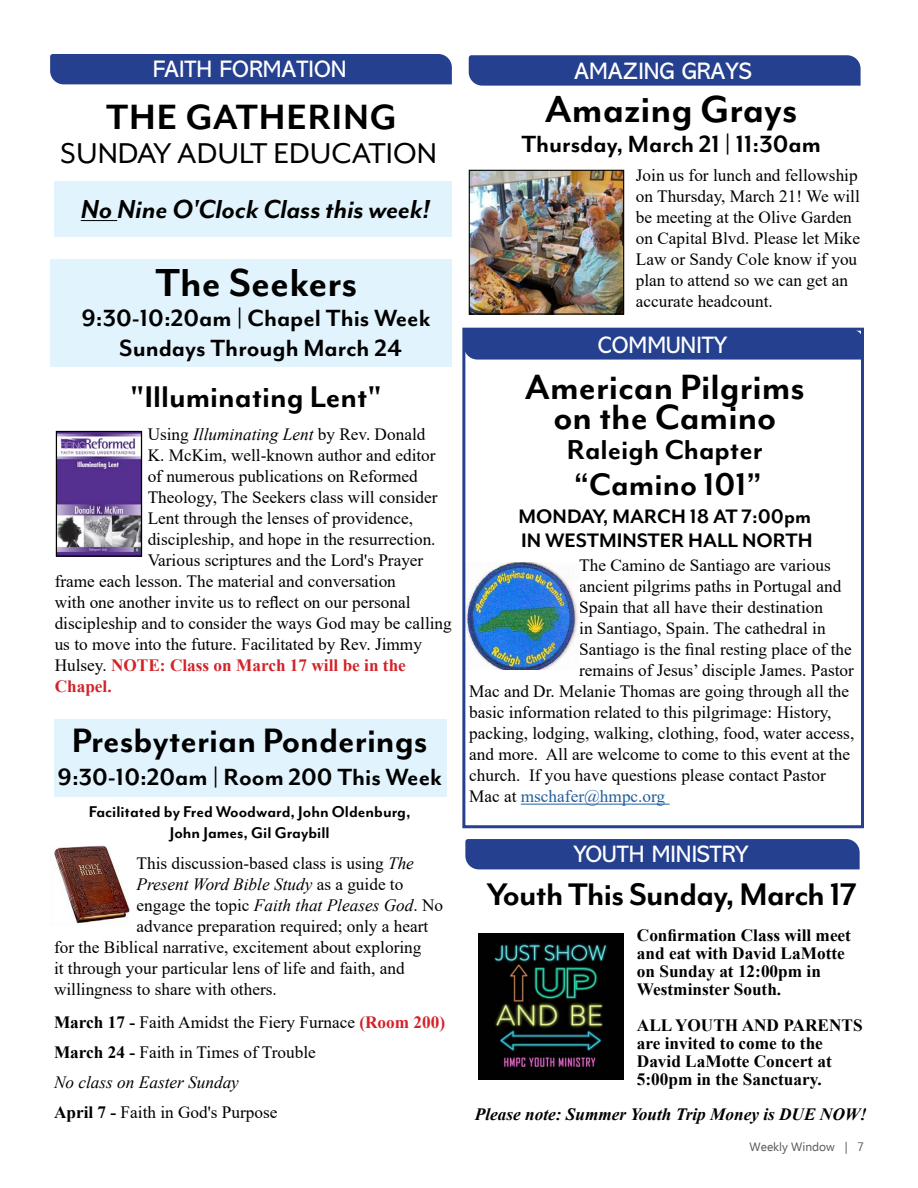
<style>
.page{position:relative;width:918px;height:1188px;background:#fff}
.page>*{position:absolute;margin:0;border:0;box-sizing:border-box;transform-origin:0 0}
.t1{font:700 45px "Mr Eaves Mod OT";color:#000}
.t2{font:700 43.5px "Mr Eaves Mod OT";color:#000}
.t3{font:700 40.5px/30px "Mr Eaves Mod OT";color:#000;text-align:center}
.t4{font:700 40.5px "Mr Eaves Mod OT";letter-spacing:.02em;color:#000}
.t5{font:700 39px "Mr Eaves Mod OT";color:#000}
.t6{font:700 36px "Mr Eaves Mod OT";letter-spacing:-.02em;color:#000}
.t7{font:700 36px "Mr Eaves Mod OT";color:#000}
.t8{font:700 34.5px "Mr Eaves Mod OT";color:#000}
.t9{font:33px "Mr Eaves Mod OT";color:#000}
.t10{font:700 31.5px "Mr Eaves Mod OT";color:#000}
.t11{font:italic 700 30px "Mr Eaves Mod OT";color:#000}
.t12{font:700 27px/30px "Mr Eaves Mod OT";color:#000;text-align:center}
.t13{font:24px "Abadi MT Pro";color:#fff}
.t14{font:700 22.5px/24px "Mr Eaves Mod OT";color:#000}
.t15{font:700 18px/21px "Mr Eaves Mod OT";color:#000;text-align:center}
.t16{font:17.25px/21px "Times New Roman";color:#000}
.t17{font:700 17.25px/18px "Times New Roman";color:#000}
.t18{font:italic 17.25px "Times New Roman";color:#000}
.t19{font:700 17.25px "Times New Roman";color:#d2232a}
.t20{font:italic 700 17.25px "Times New Roman";color:#000}
.t21{font:17.25px "Times New Roman";color:#215e9e}
.t22{font:12px "Ebrima";color:#58595b}
.s1{font-style:italic}
.s2{font-weight:400;color:#000}
.s3{font-style:normal}
.s4{font-weight:700}
.s5{font-weight:700;color:#d2232a}
.s6{color:#000}
</style>
<div class="page">
<div style="left:54px;top:182px;width:398px;height:55px;background:#e1f4fd"></div>
<div style="left:50px;top:259px;width:402px;height:108px;background:#e1f4fd"></div>
<div style="left:54px;top:720px;width:393px;height:77px;background:#e1f4fd"></div>
<div style="left:50px;top:54px;width:402px;height:30px;background:#25408f"></div>
<hr style="left:81px;top:220px;width:36px;height:1px;background:#000">
<img style="left:54px;top:847px;width:75px;height:77px">
<img style="left:58px;top:433px;width:82px;height:122px">
<div style="left:56px;top:431px;width:86px;height:126px;border:1px solid #000"></div>
<img style="left:471px;top:172px;width:151px;height:141px">
<div style="left:469px;top:170px;width:155px;height:145px;border:1px solid #000"></div>
<svg style="left:469px;top:55px;width:392px;height:31px;background:#2a4592"></svg>
<hr style="left:521px;top:804px;width:149px;height:1px;background:#215e9e">
<div style="left:466px;top:332px;width:394px;height:28px;background:#25408f"></div>
<img style="left:466px;top:563px;width:113px;height:107px">
<div style="left:465px;top:839px;width:395px;height:30px;background:#25408f"></div>
<img style="left:478px;top:933px;width:145px;height:147px">
<div style="left:462px;top:328px;width:402px;height:500px;border:3px solid #25408f"></div>
<h3 class="t13" style="left:153px;top:56px;width:195px">FAITH FORMATION</h3>
<h3 class="t4" style="left:106px;top:94px;width:292px">THE GATHERING</h3>
<h3 class="t9" style="left:60px;top:135px;width:378px">SUNDAY ADULT EDUCATION</h3>
<h3 class="t11" style="left:81px;top:192px;width:351px">No Nine O'Clock Class this week!</h3>
<h1 class="t1" style="left:155px;top:258px;width:204px">The Seekers</h1>
<h3 class="t12" style="left:82px;top:303px;width:351px">9:30-10:20am | Chapel This Week<br>Sundays Through March 24</h3>
<h3 class="t8" style="left:130px;top:378px;width:253px">"Illuminating Lent"</h3>
<p class="t16" style="left:148px;top:423px;width:279px">Using <span class="s1">Illuminating Lent</span> by Rev. Donald</p>
<p class="t16" style="left:148px;top:444px;width:289px">K. McKim, well-known author and editor</p>
<p class="t16" style="left:148px;top:465px;width:272px">of numerous publications on Reformed</p>
<p class="t16" style="left:148px;top:486px;width:291px">Theology, The Seekers class will consider</p>
<p class="t16" style="left:148px;top:507px;width:267px">Lent through the lenses of providence,</p>
<p class="t16" style="left:148px;top:528px;width:289px">discipleship, and hope in the resurrection.</p>
<p class="t16" style="left:148px;top:549px;width:277px">Various scriptures and the Lord's Prayer</p>
<p class="t16" style="left:55px;top:570px;width:343px">frame each lesson. The material and conversation</p>
<p class="t16" style="left:55px;top:591px;width:357px">with one another invite us to reflect on our personal</p>
<p class="t16" style="left:55px;top:612px;width:399px">discipleship and to consider the ways God may be calling</p>
<p class="t16" style="left:55px;top:633px;width:369px">us to move into the future. Facilitated by Rev. Jimmy</p>
<p class="t19" style="left:55px;top:653px;width:353px"><span class="s2">Hulsey.</span> NOTE: Class on March 17 will be in the</p>
<p class="t19" style="left:55px;top:674px;width:59px">Chapel.</p>
<h3 class="t5" style="left:72px;top:720px;width:357px">Presbyterian Ponderings</h3>
<h3 class="t12" style="left:58px;top:763px;width:386px">9:30-10:20am | Room 200 This Week</h3>
<p class="t15" style="left:89px;top:801px;width:323px">Facilitated by Fred Woodward, John Oldenburg,<br>John James, Gil Graybill</p>
<p class="t16" style="left:137px;top:853px;width:279px">This discussion-based class is using <span class="s1">The</span></p>
<p class="t18" style="left:137px;top:873px;width:268px">Present Word Bible Study <span class="s3">as a guide to</span></p>
<p class="t18" style="left:137px;top:894px;width:308px"><span class="s3">engage the topic</span> Faith that Pleases God<span class="s3">. No</span></p>
<p class="t16" style="left:137px;top:916px;width:293px">advance preparation required; only a heart</p>
<p class="t16" style="left:54px;top:937px;width:369px">for the Biblical narrative, excitement about exploring</p>
<p class="t16" style="left:54px;top:958px;width:352px">it through your particular lens of life and faith, and</p>
<p class="t16" style="left:54px;top:979px;width:224px">willingness to share with others.</p>
<p class="t16" style="left:54px;top:1007px;width:393px;line-height:30px"><span class="s4">March 17 -</span> Faith Amidst the Fiery Furnace <span class="s5">(Room 200)<br></span><span class="s4">March 24 -</span> Faith in Times of Trouble<br><span class="s1">No class on Easter Sunday<br></span><span class="s4">April 7 -</span> Faith in God's Purpose</p>
<h3 class="t13" style="left:574px;top:57px;width:179px">AMAZING GRAYS</h3>
<h2 class="t2" style="left:545px;top:86px;width:254px">Amazing Grays</h2>
<h3 class="t12" style="left:521px;top:130px;width:301px">Thursday, March 21 | 11:30am</h3>
<p class="t16" style="left:636px;top:164px;width:226px">Join us for lunch and fellowship on Thursday, March 21! We will be meeting at the Olive Garden on Capital Blvd. Please let Mike<br>Law or Sandy Cole know if you plan to attend so we can get an accurate headcount.</p>
<h3 class="t13" style="left:598px;top:331px;width:131px">COMMUNITY</h3>
<h3 class="t3" style="left:525px;top:372px;width:281px">American Pilgrims on the Camino</h3>
<h3 class="t10" style="left:567px;top:432px;width:197px">Raleigh Chapter</h3>
<h3 class="t7" style="left:574px;top:464px;width:189px">“Camino 101”</h3>
<h3 class="t14" style="left:519px;top:505px;width:295px">MONDAY, MARCH 18 AT 7:00pm<br>IN WESTMINSTER HALL NORTH</h3>
<p class="t16" style="left:579px;top:554px;width:253px">The Camino de Santiago are various</p>
<p class="t16" style="left:579px;top:575px;width:264px">ancient pilgrims paths in Portugal and</p>
<p class="t16" style="left:579px;top:596px;width:245px">Spain that all have their destination</p>
<p class="t16" style="left:579px;top:617px;width:248px">in Santiago, Spain. The cathedral in</p>
<p class="t16" style="left:579px;top:638px;width:274px">Santiago is the final resting place of the</p>
<p class="t16" style="left:579px;top:659px;width:276px">remains of Jesus’ disciple James. Pastor</p>
<p class="t16" style="left:469px;top:680px;width:382px">Mac and Dr. Melanie Thomas are going through all the</p>
<p class="t16" style="left:469px;top:701px;width:364px">basic information related to this pilgrimage: History,</p>
<p class="t16" style="left:469px;top:722px;width:387px">packing, lodging, walking, clothing, food, water access,</p>
<p class="t16" style="left:469px;top:743px;width:382px">and more. All are welcome to come to this event at the</p>
<p class="t16" style="left:469px;top:764px;width:358px">church. If you have questions please contact Pastor</p>
<p class="t21" style="left:469px;top:784px;width:198px"><span class="s6">Mac at</span> mschafer@hmpc.org</p>
<h3 class="t13" style="left:574px;top:841px;width:177px">YOUTH MINISTRY</h3>
<h3 class="t6" style="left:487px;top:875px;width:372px">Youth This Sunday, March 17</h3>
<p class="t17" style="left:637px;top:926px;width:216px">Confirmation Class will meet and eat with David LaMotte on Sunday at 12:00pm in<br>Westminster South.</p>
<p class="t17" style="left:637px;top:1016px;width:227px">ALL YOUTH AND PARENTS are invited to come to the<br>David LaMotte Concert at<br>5:00pm in the Sanctuary.</p>
<p class="t20" style="left:475px;top:1102px;width:393px">Please note: Summer Youth Trip Money is DUE NOW!</p>
<p class="t22" style="left:750px;top:1138px;width:116px">Weekly Window | 7</p>
</div>
